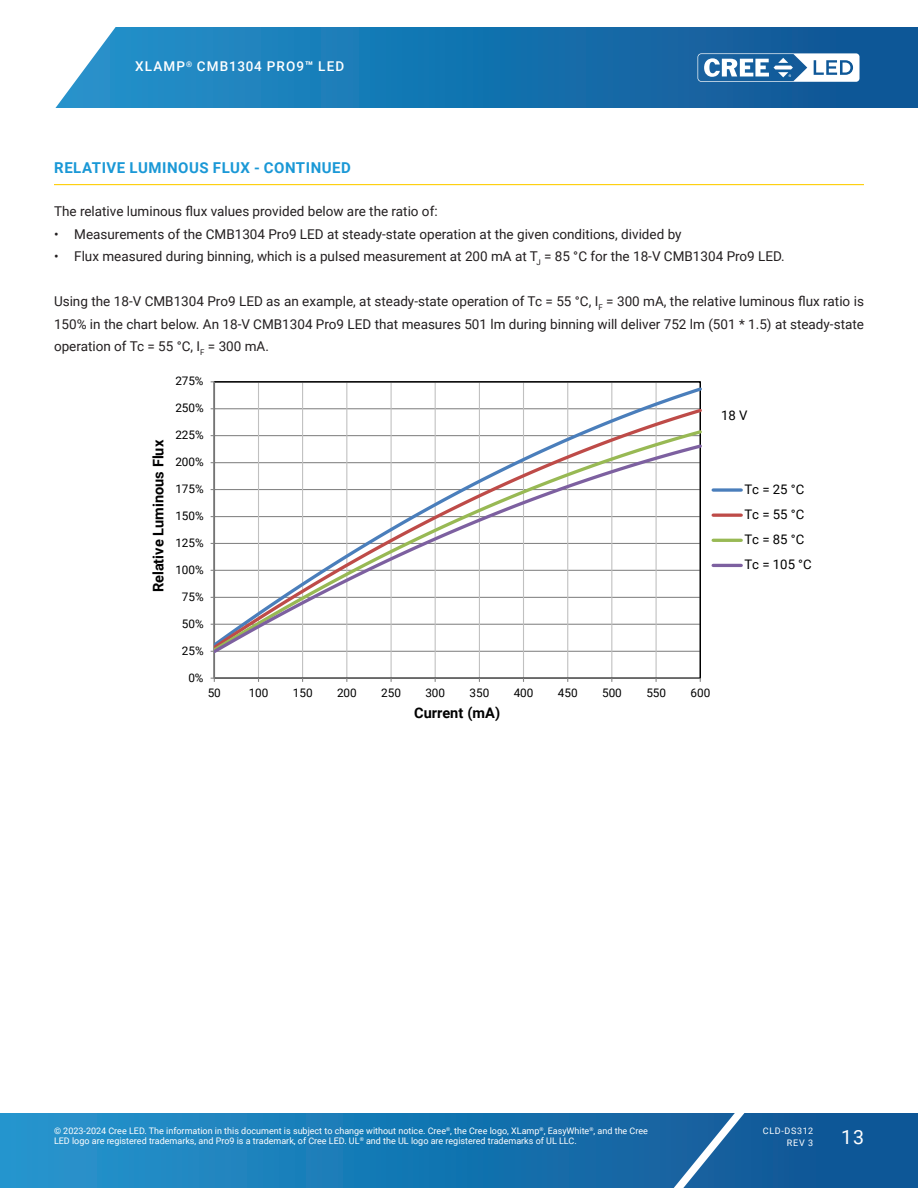
<style>
.page{position:relative;width:918px;height:1188px;background:#fff}
.page>*{position:absolute;margin:0;border:0;box-sizing:border-box;transform-origin:0 0}
.t1{font:19.5px "Roboto";color:#fff}
.Section_heading_with_rule-continued{font:700 15px "Roboto";letter-spacing:.035em;color:#1a98d6}
.t2{font:700 14.55px "Roboto";color:#000}
.Text_justify{font:13.5px/22.5px "Roboto";color:#231f20;text-align:justify}
.t3{font:500 13.5px "Roboto";letter-spacing:.085em;color:#fff}
.t4{font:13.2px/25px "Roboto";color:#000}
.t5{font:11.85px "Roboto";color:#000}
.t6{font:11.7px "Roboto";letter-spacing:-.01em;color:#000}
.t7{font:9px/10.8px "Roboto";color:#fff}
.t8{font:9px/12px "Roboto";letter-spacing:.085em;color:#fff;text-align:right}
.s1{font-weight:700}
</style>
<div class="page">
<svg style="left:0;top:1113px;width:918px;height:75px;background:#1876b2"></svg>
<svg style="left:644px;top:1113px;width:117px;height:75px;background:#296da6"></svg>
<svg style="left:55px;top:27px;width:863px;height:81px;background:#2078b2"></svg>
<svg style="left:698px;top:53px;width:162px;height:29px"></svg>
<hr style="left:54px;top:184px;width:810px;height:1px;background:#fece08">
<hr style="left:258px;top:382px;width:1px;height:296px;background:#c0c0c0">
<hr style="left:302px;top:382px;width:1px;height:296px;background:#c0c0c0">
<hr style="left:346px;top:382px;width:1px;height:296px;background:#c0c0c0">
<hr style="left:391px;top:382px;width:1px;height:296px;background:#c0c0c0">
<hr style="left:435px;top:382px;width:1px;height:296px;background:#c0c0c0">
<hr style="left:479px;top:382px;width:1px;height:296px;background:#c0c0c0">
<hr style="left:523px;top:382px;width:1px;height:296px;background:#c0c0c0">
<hr style="left:567px;top:382px;width:1px;height:296px;background:#c0c0c0">
<hr style="left:611px;top:382px;width:1px;height:296px;background:#c0c0c0">
<hr style="left:656px;top:382px;width:1px;height:296px;background:#c0c0c0">
<hr style="left:214px;top:382px;width:1px;height:296px;background:#868686">
<hr style="left:214px;top:678px;width:486px;height:1px;background:#868686">
<svg style="left:214px;top:385px;width:487px;height:21px"></svg>
<svg style="left:214px;top:406px;width:487px;height:22px"></svg>
<svg style="left:214px;top:428px;width:487px;height:14px"></svg>
<svg style="left:214px;top:442px;width:487px;height:214px"></svg>
<svg style="left:713px;top:488px;width:28px;height:4px"></svg>
<hr style="left:713px;top:514px;width:28px;height:3px;background:#be4b48">
<hr style="left:713px;top:539px;width:28px;height:3px;background:#98b954">
<hr style="left:713px;top:564px;width:28px;height:3px;background:#7d60a0">
<p class="t3" style="left:135px;top:57px;width:211px">XLAMP<sup>®</sup> CMB1304 PRO9<span class="s1">™</span> LED</p>
<p class="Section_heading_with_rule-continued" style="left:54px;top:157px;width:298px">RELATIVE LUMINOUS FLUX - CONTINUED</p>
<p class="Text_justify" style="left:54px;top:199px;width:385px">The relative luminous flux values provided below are the ratio of:</p>
<p class="Text_justify" style="left:54px;top:222px;width:629px">• Measurements of the CMB1304 Pro9 LED at steady-state operation at the given conditions, divided by</p>
<p class="Text_justify" style="left:54px;top:244px;width:732px">• Flux measured during binning, which is a pulsed measurement at 200 mA at T<sub>J</sub> = 85 °C for the 18-V CMB1304 Pro9 LED.</p>
<p class="Text_justify" style="left:54px;top:289px;width:812px">Using the 18-V CMB1304 Pro9 LED as an example, at steady-state operation of Tc = 55 °C, I<sub>F</sub> = 300 mA, the relative luminous flux ratio is 150% in the chart below. An 18‑V CMB1304 Pro9 LED that measures 501 lm during binning will deliver 752 lm (501 * 1.5) at steady-state operation of Tc = 55 °C, I<sub>F</sub> = 300 mA.</p>
<p class="t2" style="left:148px;top:592px;width:154px;rotate:-90deg">Relative Luminous Flux</p>
<p class="t6" style="left:175px;top:373px;width:30px">275%</p>
<p class="t5" style="left:175px;top:400px;width:30px">250%</p>
<p class="t6" style="left:175px;top:427px;width:30px">225%</p>
<p class="t6" style="left:175px;top:454px;width:30px">200%</p>
<p class="t6" style="left:175px;top:481px;width:30px">175%</p>
<p class="t6" style="left:175px;top:508px;width:30px">150%</p>
<p class="t6" style="left:175px;top:535px;width:30px">125%</p>
<p class="t6" style="left:175px;top:562px;width:30px">100%</p>
<p class="t6" style="left:182px;top:589px;width:23px">75%</p>
<p class="t6" style="left:182px;top:615px;width:23px">50%</p>
<p class="t6" style="left:182px;top:642px;width:23px">25%</p>
<p class="t6" style="left:188px;top:669px;width:17px">0%</p>
<p class="t6" style="left:208px;top:684px;width:15px">50</p>
<p class="t6" style="left:249px;top:684px;width:21px">100</p>
<p class="t6" style="left:293px;top:684px;width:21px">150</p>
<p class="t6" style="left:337px;top:684px;width:21px">200</p>
<p class="t6" style="left:381px;top:684px;width:21px">250</p>
<p class="t6" style="left:425px;top:684px;width:21px">300</p>
<p class="t6" style="left:470px;top:684px;width:21px">350</p>
<p class="t6" style="left:514px;top:684px;width:21px">400</p>
<p class="t6" style="left:558px;top:684px;width:21px">450</p>
<p class="t6" style="left:602px;top:684px;width:21px">500</p>
<p class="t6" style="left:646px;top:684px;width:21px">550</p>
<p class="t6" style="left:691px;top:684px;width:21px">600</p>
<p class="t2" style="left:414px;top:703px;width:87px">Current (mA)</p>
<p class="t4" style="left:721px;top:403px;width:28px">18 V</p>
<p class="t4" style="left:744px;top:476px;width:69px">Tc = 25 °C<br>Tc = 55 °C<br>Tc = 85 °C<br>Tc = 105 °C</p>
<p class="t7" style="left:54px;top:1125px;width:596px">© 2023-2024 Cree LED. The information in this document is subject to change without notice. Cree<sup>®</sup>, the Cree logo, XLamp<sup>®</sup>, EasyWhite<sup>®</sup>, and the Cree<br>LED logo are registered trademarks, and Pro9 is a trademark, of Cree LED. UL<sup>®</sup> and the UL logo are registered trademarks of UL LLC.</p>
<p class="t8" style="left:763px;top:1124px;width:52px">CLD-DS312<br>REV 3</p>
<h1 class="t1" style="left:841px;top:1123px;width:24px">13</h1>
</div>
